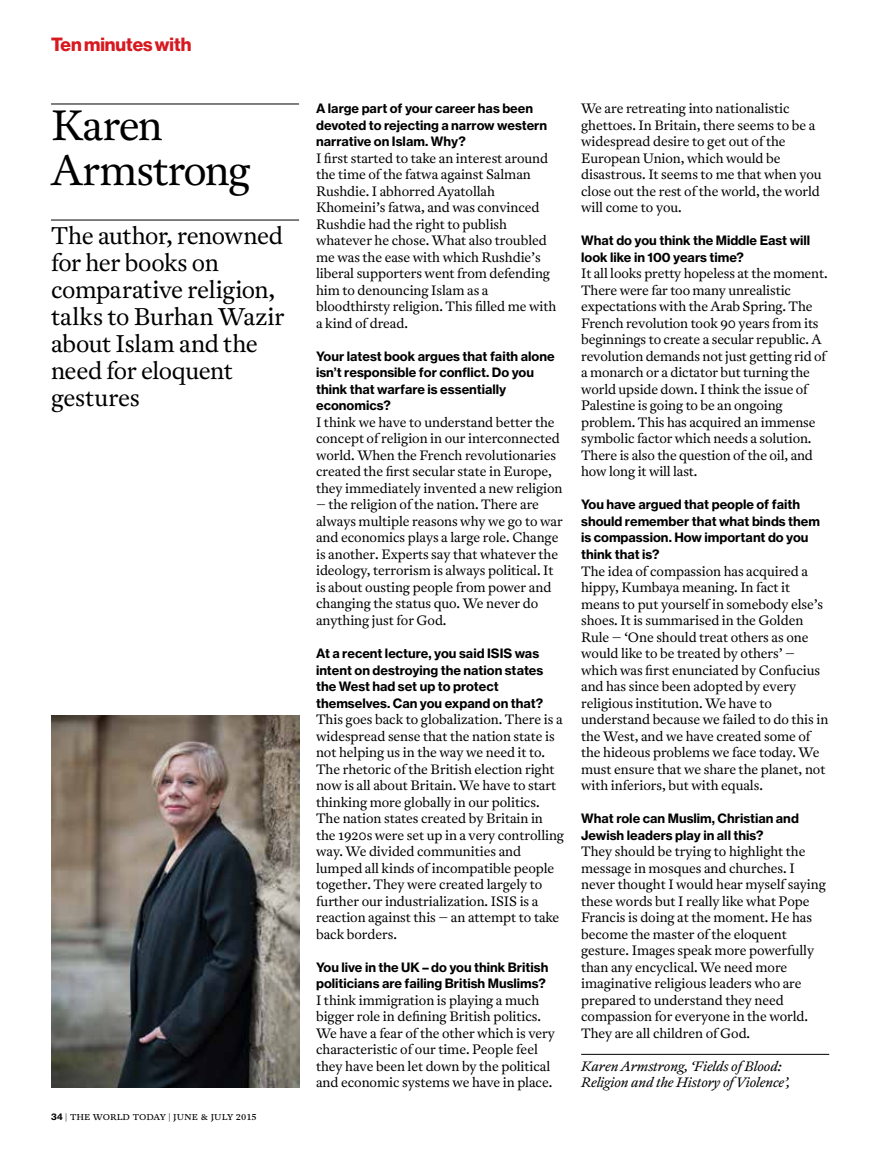
<style>
.page{position:relative;width:893px;height:1157px;background:#fff}
.page>*{position:absolute;margin:0;border:0;box-sizing:border-box;transform-origin:0 0}
.t1{font:300 42px/45px "Antwerp";letter-spacing:-.02em;color:#000}
.t2{font:300 24px/27px "Antwerp";letter-spacing:-.015em;color:#000}
.t3{font:18.75px "N Haas Grotesk DS Pro 75 Bd";color:#d71920}
.t4{font:300 13.5px/16.5px "Antwerp";letter-spacing:-.005em;color:#000}
.t5{font:italic 300 13.5px/16.5px "Antwerp";letter-spacing:-.005em;color:#000}
.t6{font:12.75px/16.5px "N Haas Grotesk TX Pro 75 Bd";color:#000}
.t7{font:300 10.5px "Antwerp";color:#000}
.s1{font-family:"N Haas Grotesk TX Pro 75 Bd";font-weight:400;font-size:9px}
</style>
<div class="page">
<hr style="left:581px;top:1054px;width:248px;height:1px;background:#000">
<hr style="left:51px;top:104px;width:248px;height:1px;background:#000">
<hr style="left:51px;top:220px;width:248px;height:1px;background:#000">
<img style="left:51px;top:715px;width:248px;height:372px">
<h3 class="t3" style="left:51px;top:34px;width:142px">Ten minutes with</h3>
<h1 class="t1" style="left:51px;top:103px;width:201px">Karen<br>Armstrong</h1>
<h2 class="t2" style="left:51px;top:222px;width:235px">The author, renowned for her books on comparative religion, talks to Burhan Wazir about Islam and the need for eloquent gestures</h2>
<p class="t7" style="left:51px;top:1109px;width:207px"><span class="s1">34</span> | the world today | june &amp; july 2015</p>
<p class="t6" style="left:316px;top:100px;width:233px">A large part of your career has been devoted to rejecting a narrow western narrative on Islam. Why?</p>
<p class="t4" style="left:316px;top:150px;width:242px">I first started to take an interest around the time of the fatwa against Salman Rushdie. I abhorred Ayatollah Khomeini’s fatwa, and was convinced Rushdie had the right to publish whatever he chose. What also troubled me was the ease with which Rushdie’s liberal supporters went from defending him to denouncing Islam as a bloodthirsty religion. This filled me with a kind of dread.</p>
<p class="t6" style="left:316px;top:348px;width:240px">Your latest book argues that faith alone isn’t responsible for conflict. Do you think that warfare is essentially economics?</p>
<p class="t4" style="left:316px;top:414px;width:248px">I think we have to understand better the concept of religion in our interconnected world. When the French revolutionaries created the first secular state in Europe, they immediately invented a new religion</p>
<p class="t4" style="left:316px;top:496px;width:248px">– the religion of the nation. There are always multiple reasons why we go to war and economics plays a large role. Change is another. Experts say that whatever the ideology, terrorism is always political. It is about ousting people from power and changing the status quo. We never do anything just for God.</p>
<p class="t6" style="left:316px;top:645px;width:229px">At a recent lecture, you said ISIS was intent on destroying the nation states the West had set up to protect themselves. Can you expand on that?</p>
<p class="t4" style="left:316px;top:711px;width:249px">This goes back to globalization. There is a widespread sense that the nation state is not helping us in the way we need it to.<br>The rhetoric of the British election right now is all about Britain. We have to start thinking more globally in our politics.<br>The nation states created by Britain in the 1920s were set up in a very controlling way. We divided communities and lumped all kinds of incompatible people together. They were created largely to further our industrialization. ISIS is a reaction against this – an attempt to take back borders.</p>
<p class="t6" style="left:316px;top:958px;width:234px">You live in the UK – do you think British politicians are failing British Muslims?</p>
<p class="t4" style="left:316px;top:991px;width:240px">I think immigration is playing a much bigger role in defining British politics.<br>We have a fear of the other which is very characteristic of our time. People feel they have been let down by the political and economic systems we have in place.</p>
<p class="t4" style="left:581px;top:100px;width:242px">We are retreating into nationalistic ghettoes. In Britain, there seems to be a widespread desire to get out of the European Union, which would be disastrous. It seems to me that when you close out the rest of the world, the world will come to you.</p>
<p class="t6" style="left:581px;top:232px;width:231px">What do you think the Middle East will look like in 100 years time?</p>
<p class="t4" style="left:581px;top:265px;width:248px">It all looks pretty hopeless at the moment.<br>There were far too many unrealistic expectations with the Arab Spring. The French revolution took 90 years from its beginnings to create a secular republic. A revolution demands not just getting rid of a monarch or a dictator but turning the world upside down. I think the issue of Palestine is going to be an ongoing problem. This has acquired an immense symbolic factor which needs a solution.<br>There is also the question of the oil, and how long it will last.</p>
<p class="t6" style="left:581px;top:496px;width:240px">You have argued that people of faith should remember that what binds them is compassion. How important do you think that is?</p>
<p class="t4" style="left:581px;top:562px;width:249px">The idea of compassion has acquired a hippy, Kumbaya meaning. In fact it means to put yourself in somebody else’s shoes. It is summarised in the Golden Rule – ‘One should treat others as one would like to be treated by others’ – which was first enunciated by Confucius and has since been adopted by every religious institution. We have to understand because we failed to do this in the West, and we have created some of the hideous problems we face today. We must ensure that we share the planet, not with inferiors, but with equals.</p>
<p class="t6" style="left:581px;top:810px;width:219px">What role can Muslim, Christian and<br>Jewish leaders play in all this?</p>
<p class="t4" style="left:581px;top:843px;width:246px">They should be trying to highlight the message in mosques and churches. I never thought I would hear myself saying these words but I really like what Pope Francis is doing at the moment. He has become the master of the eloquent gesture. Images speak more powerfully than any encyclical. We need more imaginative religious leaders who are prepared to understand they need compassion for everyone in the world.<br>They are all children of God.</p>
<p class="t5" style="left:581px;top:1057px;width:210px">Karen Armstrong, ‘Fields of Blood:<br>Religion and the History of Violence’,</p>
</div>
